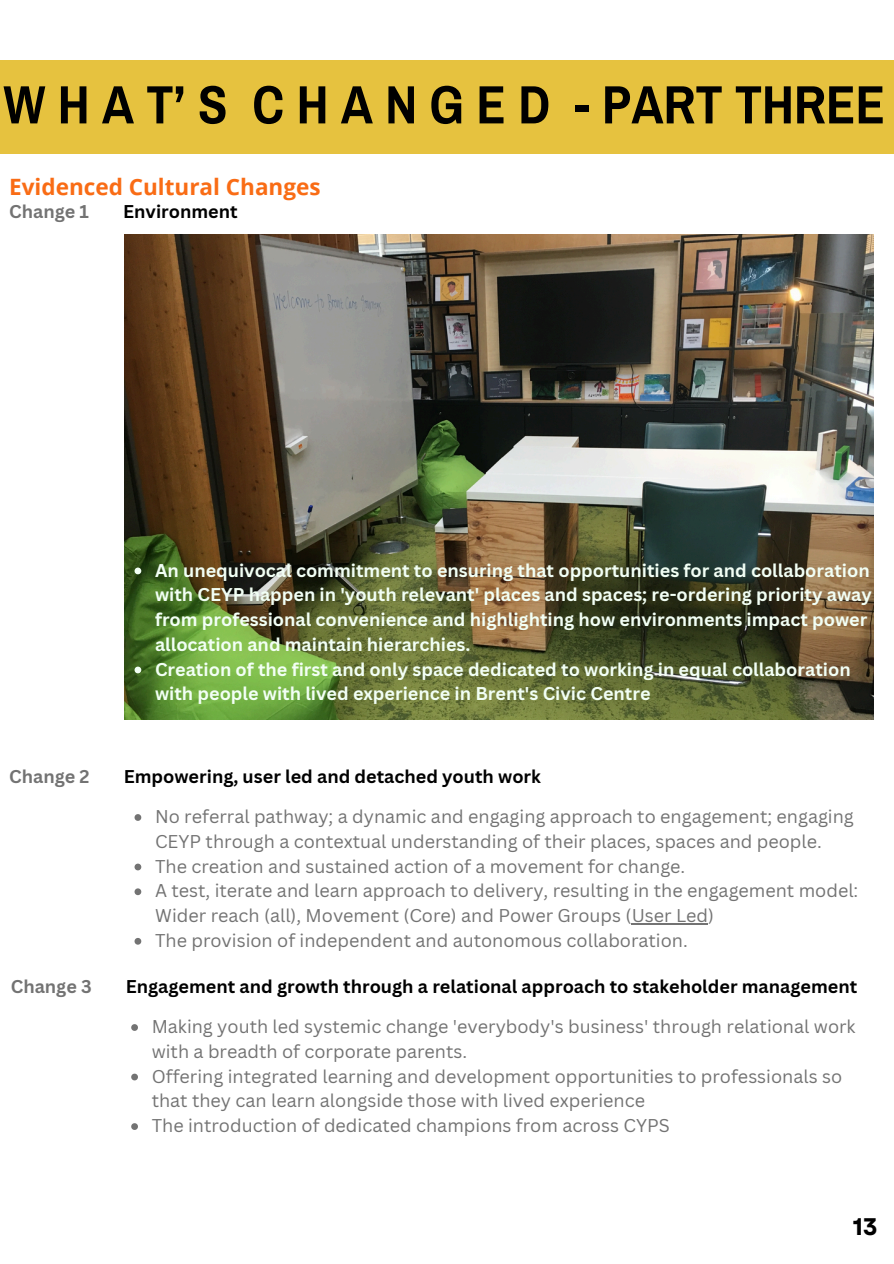
<style>
.page{position:relative;width:894px;height:1264px;background:#fff}
.page>*{position:absolute;margin:0;border:0;box-sizing:border-box;transform-origin:0 0}
.t1{font:700 54px "Archivo Narrow";letter-spacing:.23em;color:#000}
.t2{font:700 24px "Garet";color:#000}
.t3{font:700 22.5px "Open Sans";color:#f96c15}
.t4{font:18px/24.8px "Canva Sans";color:#737373}
.t5{font:700 18px/24.8px "Canva Sans";color:#f2fff5}
.t6{font:700 18px "Canva Sans";color:#000}
.t7{font:700 18px "Canva Sans";color:#737373}
</style>
<div class="page">
<div style="left:0;top:60px;width:893px;height:94px;background:#e6c23f"></div>
<img style="left:124px;top:234px;width:748px;height:485px">
<svg style="left:134px;top:567px;width:7px;height:7px"></svg>
<svg style="left:134px;top:666px;width:7px;height:7px"></svg>
<svg style="left:134px;top:814px;width:7px;height:6px"></svg>
<svg style="left:134px;top:863px;width:7px;height:7px"></svg>
<svg style="left:134px;top:888px;width:7px;height:7px"></svg>
<hr style="left:631px;top:923px;width:77px;height:1px;background:#737373">
<svg style="left:134px;top:938px;width:7px;height:6px"></svg>
<svg style="left:131px;top:1024px;width:7px;height:6px"></svg>
<svg style="left:131px;top:1073px;width:7px;height:7px"></svg>
<svg style="left:131px;top:1123px;width:7px;height:6px"></svg>
<h1 class="t1" style="left:4px;top:76px;width:882px">WHAT’S CHANGED -PARTTHREE</h1>
<h2 class="t3" style="left:9px;top:171px;width:313px">Evidenced Cultural Changes</h2>
<h3 class="t7" style="left:9px;top:198px;width:81px">Change 1</h3>
<h3 class="t6" style="left:123px;top:198px;width:116px">Environment</h3>
<p class="t5" style="left:155px;top:557px;width:718px">An unequivocal commitment to ensuring that opportunities for and collaboration with CEYP happen in 'youth relevant' places and spaces; re-ordering priority away from professional convenience and highlighting how environments impact power allocation and maintain hierarchies.</p>
<p class="t5" style="left:155px;top:656px;width:697px">Creation of the first and only space dedicated to working in equal collaboration with people with lived experience in Brent's Civic Centre</p>
<p class="t7" style="left:9px;top:763px;width:82px">Change 2</p>
<p class="t6" style="left:124px;top:763px;width:418px">Empowering, user led and detached youth work</p>
<p class="t4" style="left:155px;top:803px;width:700px">No referral pathway; a dynamic and engaging approach to engagement; engaging<br>CEYP through a contextual understanding of their places, spaces and people.</p>
<p class="t4" style="left:155px;top:853px;width:531px">The creation and sustained action of a movement for change.</p>
<p class="t4" style="left:155px;top:878px;width:704px">A test, iterate and learn approach to delivery, resulting in the engagement model:</p>
<p class="t4" style="left:155px;top:902px;width:560px">Wider reach (all), Movement (Core) and Power Groups (User Led)</p>
<h3 class="t4" style="left:155px;top:927px;width:534px">The provision of independent and autonomous collaboration.</h3>
<p class="t7" style="left:11px;top:973px;width:82px">Change 3</p>
<p class="t6" style="left:126px;top:973px;width:732px">Engagement and growth through a relational approach to stakeholder management</p>
<p class="t4" style="left:152px;top:1013px;width:705px">Making youth led systemic change 'everybody's business' through relational work with a breadth of corporate parents.</p>
<p class="t4" style="left:152px;top:1063px;width:691px">Offering integrated learning and development opportunities to professionals so that they can learn alongside those with lived experience</p>
<p class="t4" style="left:152px;top:1112px;width:519px">The introduction of dedicated champions from across CYPS</p>
<h2 class="t2" style="left:852px;top:1209px;width:27px">13</h2>
</div>
